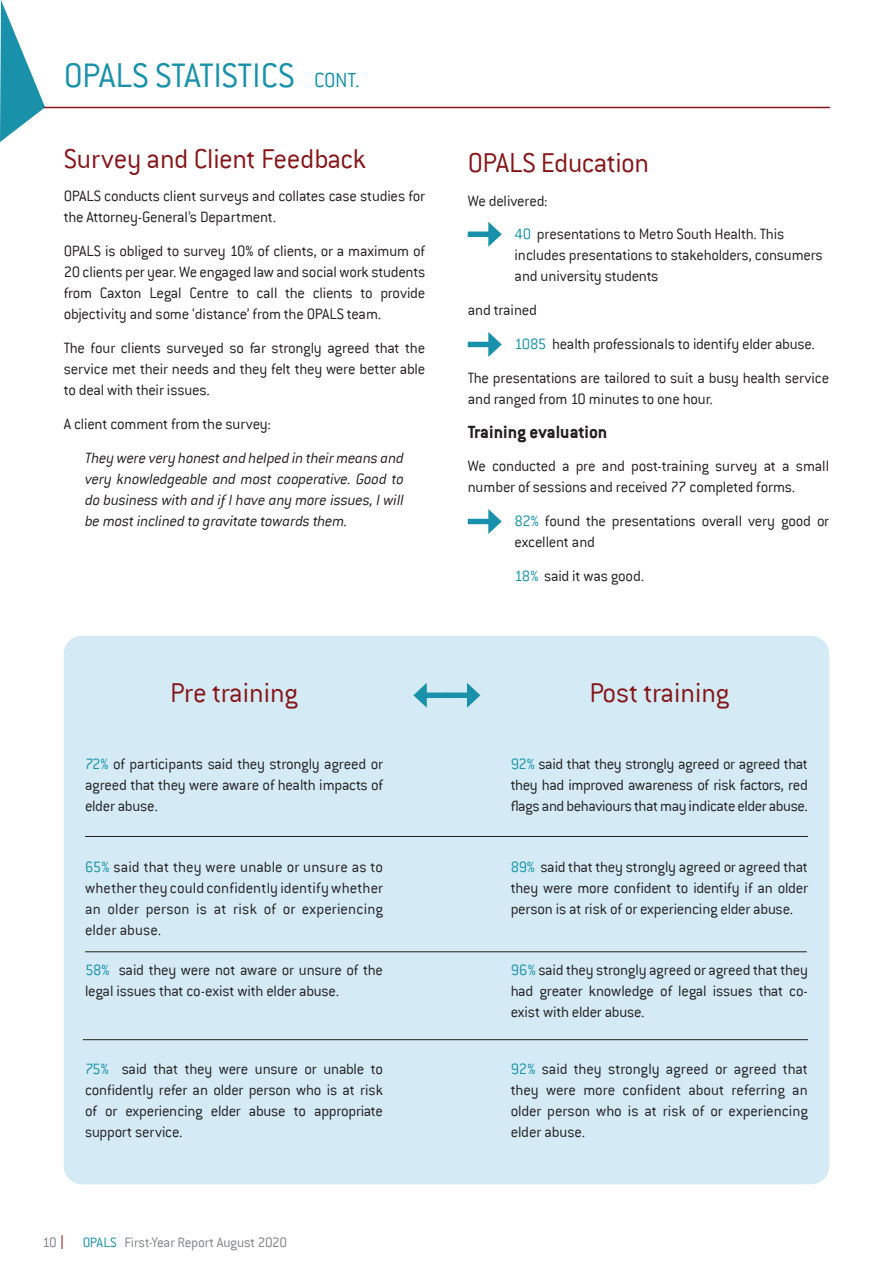
<style>
.page{position:relative;width:893px;height:1263px;background:#fff}
.page>*{position:absolute;margin:0;border:0;box-sizing:border-box;transform-origin:0 0}
.Heading_1{font:300 37.5px "Conduit ITC";letter-spacing:-.01em;color:#1991aa}
.Heading_2{font:300 30px "Conduit ITC";letter-spacing:-.015em;color:#861518}
.t1{font:700 19.5px "Conduit ITC";color:#231f20}
.t2{font:300 16.5px/21px "Conduit ITC";letter-spacing:-.015em;color:#231f20;text-align:justify}
.t3{font:italic 300 16.5px/21px "Conduit ITC";letter-spacing:-.015em;color:#231f20;text-align:justify}
.t4{font:300 15px "Conduit ITC";letter-spacing:-.015em;color:#808285}
.s1{font-size:22.5px}
.s2{color:#1993aa}
.s3{color:#1991aa}
</style>
<div class="page">
<svg style="left:62px;top:1235px;width:1px;height:14px"></svg>
<div style="left:64px;top:636px;width:765px;height:548px;background:#d4ebf6;border-radius:18px"></div>
<div style="left:468px;top:231px;width:25px;height:6px;background:#1991aa"></div>
<svg style="left:488px;top:222px;width:14px;height:25px"></svg>
<div style="left:468px;top:342px;width:25px;height:5px;background:#1991aa"></div>
<svg style="left:488px;top:332px;width:14px;height:25px"></svg>
<div style="left:468px;top:519px;width:25px;height:5px;background:#1991aa"></div>
<svg style="left:488px;top:509px;width:14px;height:25px"></svg>
<svg style="left:0;top:0;width:45px;height:142px"></svg>
<hr style="left:44px;top:107px;width:786px;height:1px;background:#861518">
<div style="left:446px;top:692px;width:26px;height:6px;background:#1991aa"></div>
<svg style="left:467px;top:683px;width:13px;height:25px"></svg>
<div style="left:422px;top:692px;width:25px;height:6px;background:#1991aa"></div>
<svg style="left:413px;top:683px;width:14px;height:25px"></svg>
<hr style="left:85px;top:951px;width:722px;height:1px;background:#231f20">
<hr style="left:83px;top:1039px;width:725px;height:1px;background:#231f20">
<hr style="left:85px;top:836px;width:723px;height:1px;background:#231f20">
<p class="Heading_1" style="left:64px;top:55px;width:297px">OPALS STATISTICS <span class="s1">CONT.</span></p>
<p class="Heading_2" style="left:64px;top:142px;width:304px">Survey and Client Feedback</p>
<p class="t2" style="left:64px;top:186px;width:363px">OPALS conducts client surveys and collates case studies for the Attorney-General’s Department.</p>
<p class="t2" style="left:64px;top:241px;width:363px">OPALS is obliged to survey 10% of clients, or a maximum of 20 clients per year. We engaged law and social work students from Caxton Legal Centre to call the clients to provide objectivity and some ‘distance’ from the OPALS team.</p>
<p class="t2" style="left:64px;top:337px;width:363px">The four clients surveyed so far strongly agreed that the service met their needs and they felt they were better able to deal with their issues.</p>
<p class="t2" style="left:64px;top:413px;width:209px">A client comment from the survey:</p>
<p class="t3" style="left:85px;top:447px;width:320px">They were very honest and helped in their means and very knowledgeable and most cooperative. Good to do business with and if I have any more issues, I will be most inclined to gravitate towards them.</p>
<p class="Heading_2" style="left:170px;top:676px;width:129px">Pre training</p>
<p class="t2" style="left:85px;top:753px;width:300px"><span class="s2">72%</span> of participants said they strongly agreed or agreed that they were aware of health impacts of elder abuse.</p>
<p class="t2" style="left:85px;top:856px;width:300px"><span class="s2">65%</span> said that they were unable or unsure as to whether they could confidently identify whether an older person is at risk of or experiencing elder abuse.</p>
<p class="t2" style="left:85px;top:959px;width:300px"><span class="s2">58%</span> said they were not aware or unsure of the legal issues that co-exist with elder abuse.</p>
<p class="t2" style="left:85px;top:1058px;width:300px"><span class="s2">75%</span> said that they were unsure or unable to confidently refer an older person who is at risk of or experiencing elder abuse to appropriate support service.</p>
<p class="t4" style="left:43px;top:1234px;width:16px">10</p>
<p class="t4" style="left:83px;top:1234px;width:206px"><span class="s3">OPALS</span> First-Year Report August 2020</p>
<p class="Heading_2" style="left:468px;top:146px;width:183px">OPALS Education</p>
<p class="t2" style="left:468px;top:190px;width:81px">We delivered:</p>
<p class="t2" style="left:514px;top:224px;width:310px;text-align:left"><span class="s3">40</span> presentations to Metro South Health. This includes presentations to stakeholders, consumers and university students</p>
<p class="t2" style="left:468px;top:300px;width:71px">and trained</p>
<p class="t2" style="left:514px;top:333px;width:302px"><span class="s3">1085</span> health professionals to identify elder abuse.</p>
<p class="t2" style="left:468px;top:367px;width:363px">The presentations are tailored to suit a busy health service and ranged from 10 minutes to one hour.</p>
<p class="t1" style="left:468px;top:420px;width:141px">Training evaluation</p>
<p class="t2" style="left:468px;top:456px;width:363px">We conducted a pre and post-training survey at a small number of sessions and received 77 completed forms.</p>
<p class="t2" style="left:514px;top:510px;width:316px"><span class="s2">82%</span> found the presentations overall very good or excellent and</p>
<p class="t2" style="left:514px;top:565px;width:131px"><span class="s2">18%</span> said it was good.</p>
<p class="Heading_2" style="left:589px;top:676px;width:141px">Post training</p>
<p class="t2" style="left:511px;top:753px;width:299px"><span class="s2">92%</span> said that they strongly agreed or agreed that they had improved awareness of risk factors, red flags and behaviours that may indicate elder abuse.</p>
<p class="t2" style="left:511px;top:856px;width:299px"><span class="s2">89%</span> said that they strongly agreed or agreed that they were more confident to identify if an older person is at risk of or experiencing elder abuse.</p>
<p class="t2" style="left:511px;top:959px;width:299px"><span class="s2">96%</span> said they strongly agreed or agreed that they had greater knowledge of legal issues that co&shy;exist with elder abuse.</p>
<p class="t2" style="left:511px;top:1058px;width:299px"><span class="s2">92%</span> said they strongly agreed or agreed that they were more confident about referring an older person who is at risk of or experiencing elder abuse.</p>
</div>
